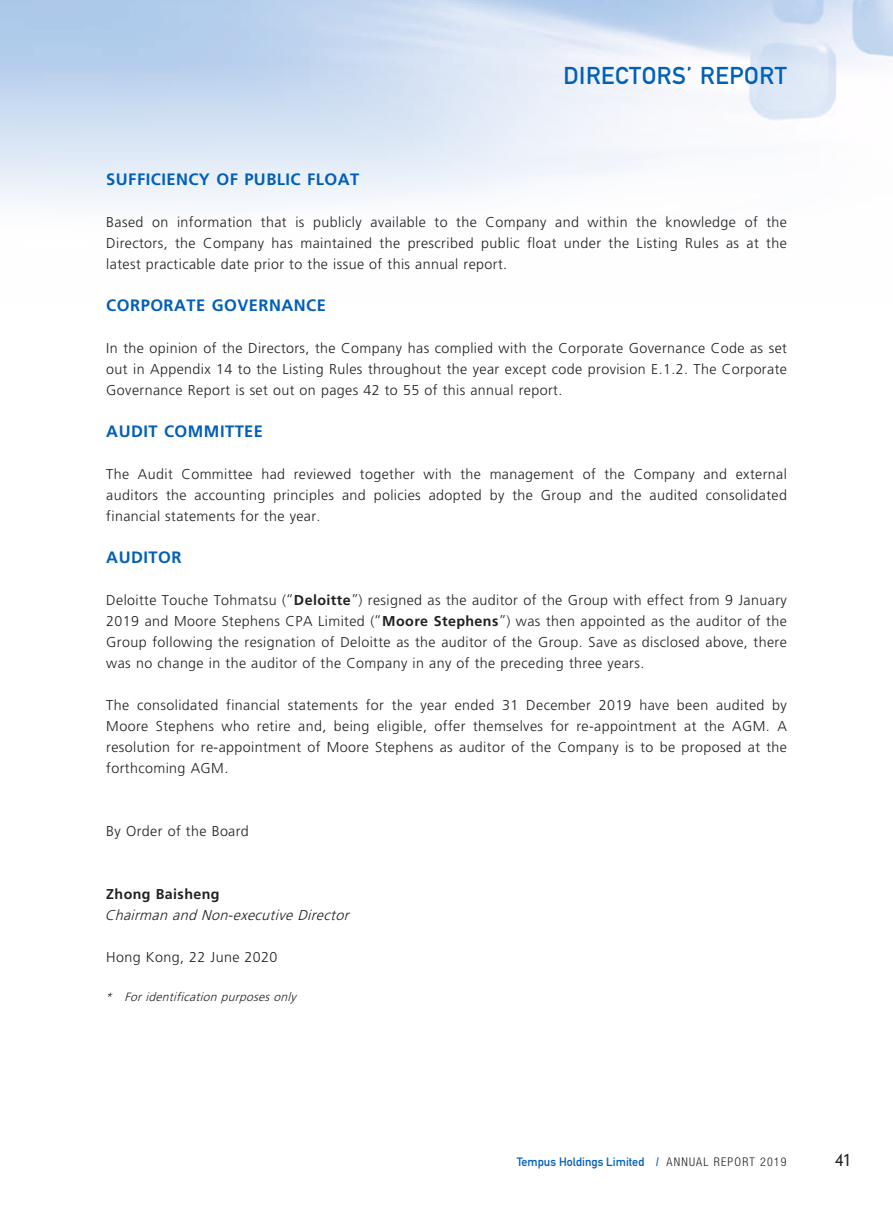
<style>
.page{position:relative;width:893px;height:1212px;background:#fff}
.page>*{position:absolute;margin:0;border:0;box-sizing:border-box;transform-origin:0 0}
.t1{font:24px "DIN Mittelschrift Std";letter-spacing:.025em;color:#005fb9}
.t2{font:700 16.5px "Frutiger LT Std";letter-spacing:.03em;color:#005fb9}
.t3{font:300 16.5px "DIN Neuzeit Grotesk Std";color:#231f20}
.t4{font:300 14.25px/21px "Frutiger LT Std";letter-spacing:.03em;color:#231f20;text-align:justify}
.t5{font:italic 300 14.25px "Frutiger LT Std";color:#231f20}
.t6{font:700 14.25px "Frutiger LT Std";letter-spacing:.03em;color:#231f20}
.t7{font:12px "DIN Mittelschrift Std";color:#005fb9}
.t8{font:italic 300 12px "Frutiger LT Std";color:#231f20}
.s1{font-weight:700}
.s2{font-family:"DIN Engschrift Std"}
.s3{font-family:"Helvetica Neue LT Std";font-weight:300;font-stretch:condensed;color:#231f20}
</style>
<div class="page">
<h1 class="t1" style="left:564px;top:61px;width:225px">DIRECTORS’ REPORT</h1>
<p class="t2" style="left:106px;top:169px;width:255px">SUFFICIENCY OF PUBLIC FLOAT</p>
<p class="t4" style="left:106px;top:212px;width:682px">Based on information that is publicly available to the Company and within the knowledge of the Directors, the Company has maintained the prescribed public float under the Listing Rules as at the latest practicable date prior to the issue of this annual report.</p>
<p class="t2" style="left:106px;top:295px;width:221px">CORPORATE GOVERNANCE</p>
<p class="t4" style="left:106px;top:338px;width:682px">In the opinion of the Directors, the Company has complied with the Corporate Governance Code as set out in Appendix 14 to the Listing Rules throughout the year except code provision E.1.2. The Corporate Governance Report is set out on pages 42 to 55 of this annual report.</p>
<p class="t2" style="left:106px;top:421px;width:158px">AUDIT COMMITTEE</p>
<p class="t4" style="left:106px;top:464px;width:682px">The Audit Committee had reviewed together with the management of the Company and external auditors the accounting principles and policies adopted by the Group and the audited consolidated financial statements for the year.</p>
<p class="t2" style="left:106px;top:547px;width:77px">AUDITOR</p>
<p class="t4" style="left:106px;top:590px;width:682px">Deloitte Touche Tohmatsu (“<span class="s1">Deloitte</span>”) resigned as the auditor of the Group with effect from 9 January 2019 and Moore Stephens CPA Limited (“<span class="s1">Moore Stephens</span>”) was then appointed as the auditor of the Group following the resignation of Deloitte as the auditor of the Group. Save as disclosed above, there was no change in the auditor of the Company in any of the preceding three years.</p>
<p class="t4" style="left:106px;top:695px;width:682px">The consolidated financial statements for the year ended 31 December 2019 have been audited by Moore Stephens who retire and, being eligible, offer themselves for re-appointment at the AGM. A resolution for re-appointment of Moore Stephens as auditor of the Company is to be proposed at the forthcoming AGM.</p>
<p class="t4" style="left:106px;top:821px;width:144px">By Order of the Board</p>
<p class="t6" style="left:106px;top:886px;width:115px">Zhong Baisheng</p>
<p class="t5" style="left:105px;top:907px;width:249px">Chairman and Non-executive Director</p>
<p class="t4" style="left:106px;top:947px;width:173px">Hong Kong, 22 June 2020</p>
<p class="t8" style="left:105px;top:990px;width:196px">* Foridentification purposesonly</p>
<p class="t7" style="left:517px;top:1154px;width:271px">Tempus Holdings Limited <span class="s2">/</span> <span class="s3">ANNUAL REPORT 2019</span></p>
<p class="t3" style="left:835px;top:1150px;width:17px">41</p>
</div>
